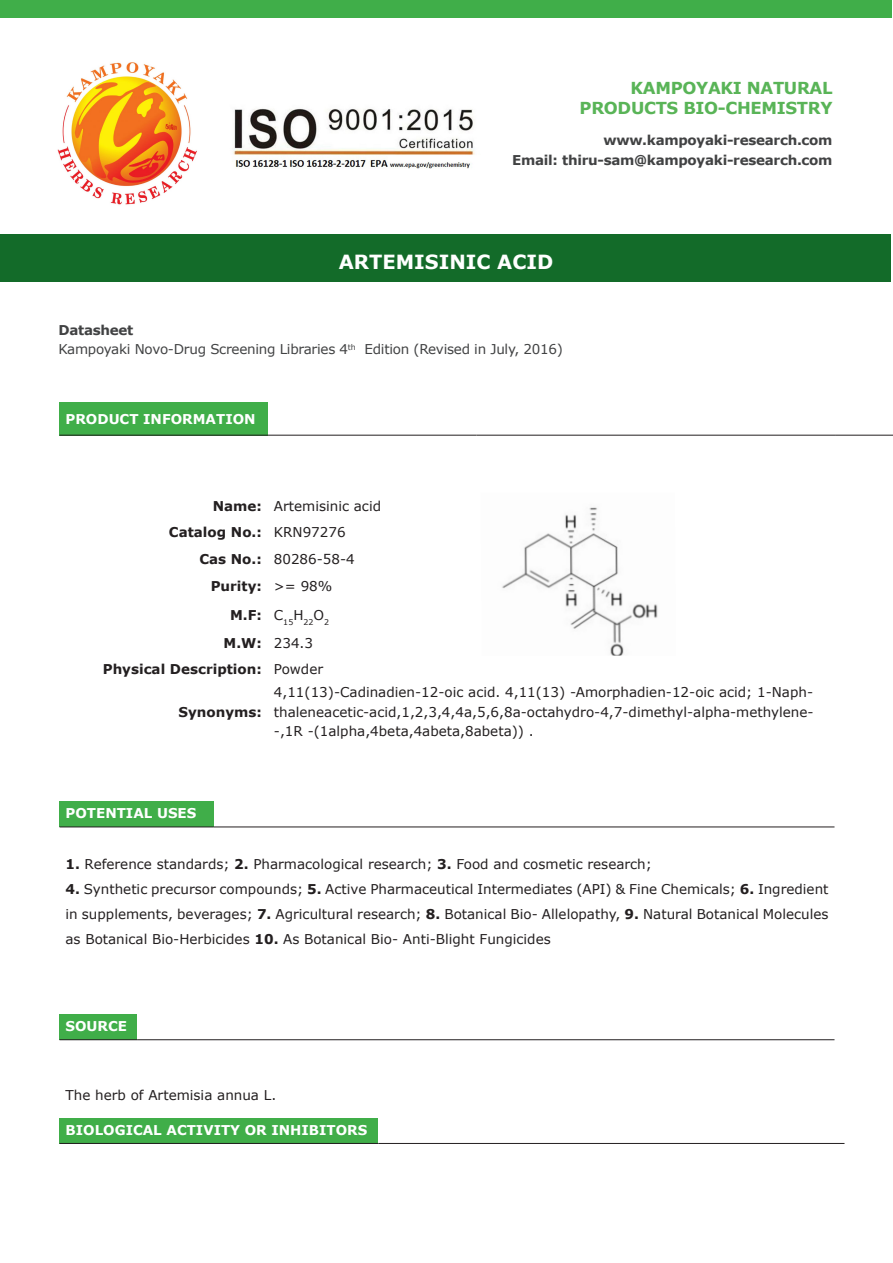
<style>
.page{position:relative;width:893px;height:1263px;background:#fff}
.page>*{position:absolute;margin:0;border:0;box-sizing:border-box;transform-origin:0 0}
.t1{font:700 19.5px "Verdana";color:#fff}
.t2{font:700 16.5px "Verdana";letter-spacing:-.02em;color:#59b457}
.t3{font:13.5px/19.2px "Verdana";color:#231f20;text-align:justify}
.t4{font:700 13.5px "Verdana";letter-spacing:-.02em;color:#414243}
.t5{font:700 13.5px "Verdana";color:#fff}
.t6{font:700 13.5px "Verdana";color:#231f20}
.t7{font:13.5px "Verdana";letter-spacing:-.02em;color:#414243}
.t8{font:7.8px "Verdana";color:#231f20}
.s1{font-weight:700}
</style>
<div class="page">
<img style="left:232px;top:108px;width:243px;height:61px">
<img style="left:57px;top:62px;width:140px;height:143px">
<div style="left:0;top:0;width:892px;height:17px;background:#40ae49"></div>
<div style="left:0;top:235px;width:890px;height:47px;background:#136b29"></div>
<div style="left:60px;top:402px;width:208px;height:33px;background:#40ae49"></div>
<hr style="left:60px;top:435px;width:208px;height:1px;background:#231f20">
<hr style="left:268px;top:435px;width:208px;height:1px;background:#231f20">
<hr style="left:476px;top:435px;width:359px;height:1px;background:#231f20">
<hr style="left:835px;top:435px;width:58px;height:1px;background:#231f20">
<img style="left:502px;top:507px;width:156px;height:149px">
<div style="left:60px;top:802px;width:154px;height:25px;background:#40ae49"></div>
<hr style="left:60px;top:827px;width:154px;height:1px;background:#231f20">
<hr style="left:214px;top:827px;width:620px;height:1px;background:#231f20">
<div style="left:60px;top:1015px;width:77px;height:25px;background:#40ae49"></div>
<hr style="left:60px;top:1039px;width:77px;height:1px;background:#231f20">
<hr style="left:137px;top:1039px;width:697px;height:1px;background:#231f20">
<div style="left:60px;top:1118px;width:318px;height:25px;background:#40ae49"></div>
<hr style="left:60px;top:1143px;width:318px;height:1px;background:#231f20">
<hr style="left:378px;top:1143px;width:466px;height:1px;background:#231f20">
<p class="t2" style="left:631px;top:78px;width:203px">KAMPOYAKI NATURAL</p>
<p class="t2" style="left:580px;top:97px;width:254px">PRODUCTS BIO-CHEMISTRY</p>
<p class="t4" style="left:603px;top:132px;width:231px">www.kampoyaki-research.com</p>
<p class="t4" style="left:512px;top:151px;width:322px">Email: thiru-sam@kampoyaki-research.com</p>
<p class="t1" style="left:339px;top:249px;width:216px">ARTEMISINIC ACID</p>
<p class="t4" style="left:58px;top:321px;width:76px">Datasheet</p>
<p class="t7" style="left:58px;top:341px;width:506px">Kampoyaki Novo-Drug Screening Libraries 4<sup>th</sup> Edition (Revised in July, 2016)</p>
<p class="t5" style="left:66px;top:410px;width:192px">PRODUCT INFORMATION</p>
<p class="t6" style="left:213px;top:497px;width:51px">Name:</p>
<p class="t3" style="left:274px;top:497px;width:109px">Artemisinic acid</p>
<p class="t6" style="left:169px;top:523px;width:94px">Catalog No.:</p>
<p class="t3" style="left:274px;top:523px;width:73px">KRN97276</p>
<p class="t6" style="left:199px;top:550px;width:64px">Cas No.:</p>
<p class="t3" style="left:274px;top:549px;width:82px">80286-58-4</p>
<p class="t6" style="left:211px;top:577px;width:53px">Purity:</p>
<p class="t3" style="left:274px;top:577px;width:60px">&gt;= 98%</p>
<p class="t6" style="left:230px;top:606px;width:33px">M.F:</p>
<p class="t8" style="left:274px;top:617px;width:57px"><sup>C</sup>15<sup>H</sup>22<sup>O</sup>2</p>
<p class="t6" style="left:224px;top:634px;width:40px">M.W:</p>
<p class="t3" style="left:274px;top:634px;width:41px">234.3</p>
<p class="t6" style="left:103px;top:660px;width:161px">Physical Description:</p>
<p class="t3" style="left:274px;top:659px;width:51px">Powder</p>
<p class="t6" style="left:178px;top:703px;width:85px">Synonyms:</p>
<p class="t3" style="left:274px;top:683px;width:541px">4,11(13)-Cadinadien-12-oic acid. 4,11(13) -Amorphadien-12-oic acid; 1-Naph&shy;thaleneacetic-acid,1,2,3,4,4a,5,6,8a-octahydro-4,7-dimethyl-alpha-methylene--,1R -(1alpha,4beta,4abeta,8abeta)) .</p>
<p class="t5" style="left:66px;top:804px;width:132px">POTENTIAL USES</p>
<p class="t3" style="left:66px;top:854px;width:588px"><span class="s1">1.</span> Reference standards; <span class="s1">2.</span> Pharmacological research; <span class="s1">3.</span> Food and cosmetic research;</p>
<p class="t3" style="left:66px;top:877px;width:764px;line-height:25.2px"><span class="s1">4.</span> Synthetic precursor compounds; <span class="s1">5.</span> Active Pharmaceutical Intermediates (API) &amp; Fine Chemicals; <span class="s1">6.</span> Ingredient in supplements, beverages; <span class="s1">7.</span> Agricultural research; <span class="s1">8.</span> Botanical Bio- Allelopathy, <span class="s1">9.</span> Natural Botanical Molecules as Botanical Bio-Herbicides <span class="s1">10.</span> As Botanical Bio- Anti-Blight Fungicides</p>
<p class="t5" style="left:66px;top:1017px;width:63px">SOURCE</p>
<p class="t3" style="left:66px;top:1086px;width:212px">The herb of Artemisia annua L.</p>
<p class="t5" style="left:66px;top:1121px;width:303px">BIOLOGICAL ACTIVITY OR INHIBITORS</p>
</div>
